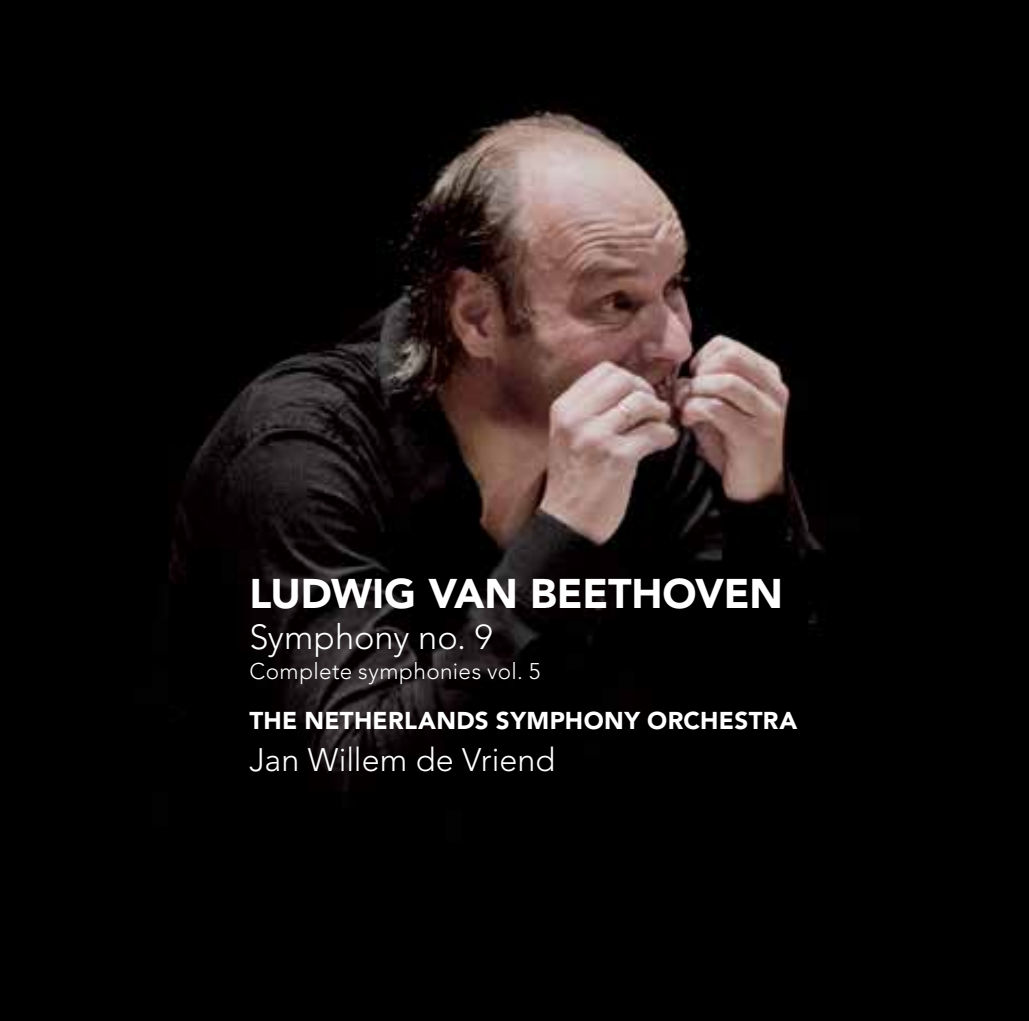
<style>
.page{position:relative;width:1029px;height:1021px;background:#fff}
.page>*{position:absolute;margin:0;border:0;box-sizing:border-box;transform-origin:0 0}
.t1{font:900 41.1px "Avenir LT Std";letter-spacing:-.005em;color:#fff}
.t2{font:300 34.5px "Avenir LT Std";color:#fff}
.t3{font:300 32.4px "Avenir LT Std";letter-spacing:.005em;color:#fff}
.t4{font:900 24.3px "Avenir LT Std";letter-spacing:.02em;color:#fff}
.t5{font:300 22.5px "Avenir LT Std";letter-spacing:.02em;color:#fff}
</style>
<div class="page">
<img style="left:0;top:0;width:1029px;height:1020px">
<h1 class="t1" style="left:249px;top:569px;width:535px">LUDWIG VAN BEETHOVEN</h1>
<h2 class="t2" style="left:249px;top:617px;width:245px">Symphony no. 9</h2>
<p class="t5" style="left:249px;top:658px;width:292px">Complete symphonies vol. 5</p>
<p class="t4" style="left:249px;top:706px;width:17px">THE</p>
<p class="t4" style="left:305px;top:706px;width:18px">NETHE</p>
<p class="t4" style="left:388px;top:706px;width:50px">RLAND</p>
<p class="t4" style="left:475px;top:706px;width:110px">S SYMPHON</p>
<p class="t4" style="left:624px;top:706px;width:175px">Y ORCHESTRA</p>
<h3 class="t3" style="left:249px;top:740px;width:307px">Jan Willem de Vriend</h3>
</div>
